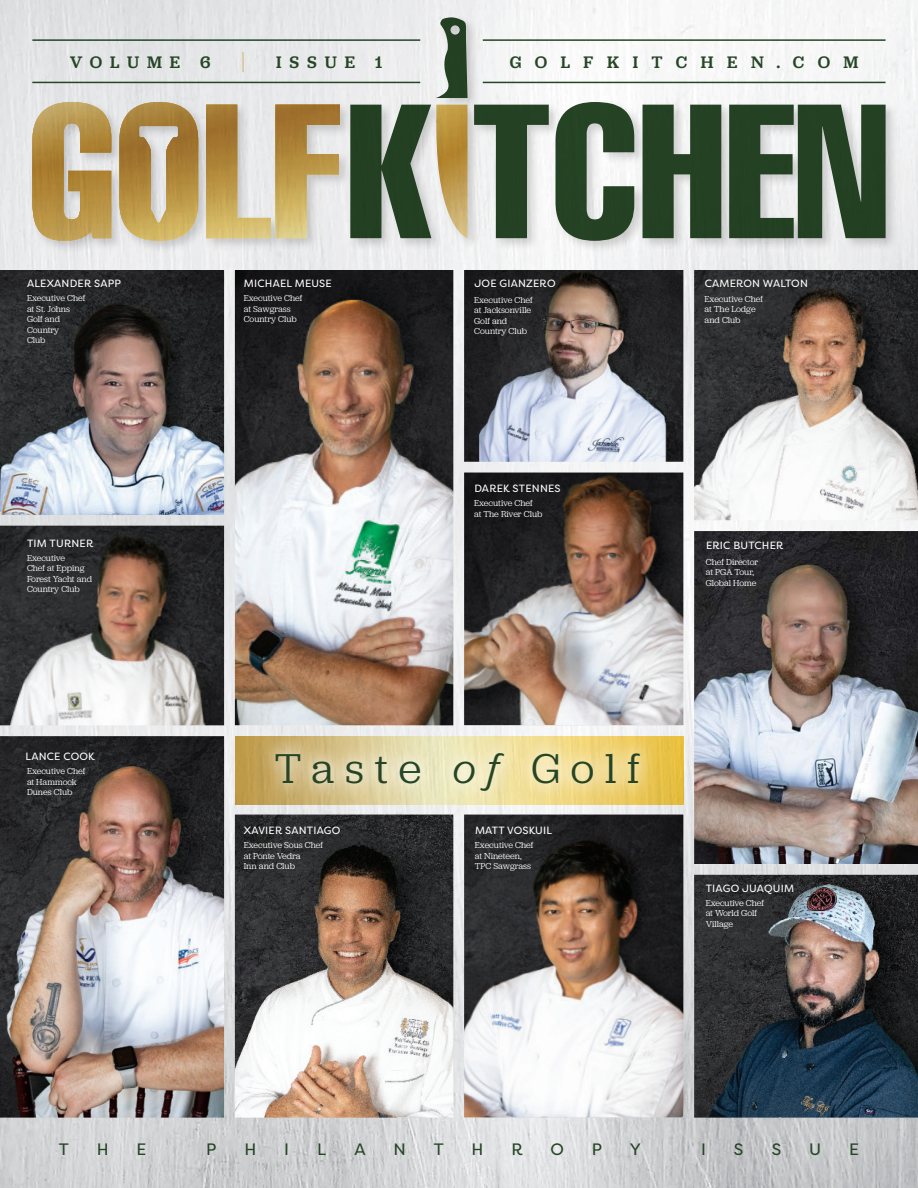
<style>
.page{position:relative;width:918px;height:1188px;background:#fff}
.page>*{position:absolute;margin:0;border:0;box-sizing:border-box;transform-origin:0 0}
.Small_subtitle{font:43.5px "Jubilat";letter-spacing:.25em;color:#254526}
.Small_subtitle-2{font:300 24.3px "Jubilat";color:#caa34d;scale:.71 1}
.Small_subtitle-3{font:500 17.4px "Jubilat";letter-spacing:.765em;color:#254526}
.Small_subtitle-4{font:16.5px "Filson Pro";color:#254526}
.Small_subtitle-5{font:10.5px "Filson Pro";letter-spacing:.02em;color:#fff}
.t1{font:9px/10.5px "Jubilat";letter-spacing:-.005em;color:#fff}
.s1{font-style:italic}
</style>
<div class="page">
<img style="left:0;top:0;width:918px;height:1188px">
<svg style="left:235px;top:736px;width:448px;height:68px;background:#d3ae46"></svg>
<div style="left:29px;top:14px;width:869px;height:240px;background:#231f20;opacity:.19"></div>
<svg style="left:350px;top:105px;width:81px;height:133px;background:#516650"></svg>
<svg style="left:474px;top:105px;width:75px;height:133px"></svg>
<svg style="left:556px;top:102px;width:78px;height:139px"></svg>
<svg style="left:643px;top:105px;width:78px;height:133px;background:#465f46"></svg>
<svg style="left:729px;top:105px;width:157px;height:133px;background:#556a54"></svg>
<svg style="left:436px;top:17px;width:32px;height:81px"></svg>
<svg style="left:271px;top:105px;width:4px;height:133px"></svg>
<img style="left:32px;top:102px;width:79px;height:139px">
<img style="left:436px;top:105px;width:32px;height:133px">
<img style="left:119px;top:102px;width:79px;height:139px">
<img style="left:206px;top:105px;width:65px;height:133px">
<img style="left:275px;top:105px;width:65px;height:133px">
<hr style="left:483px;top:39px;width:403px;height:2px;background:#254526">
<hr style="left:32px;top:39px;width:388px;height:2px;background:#254526">
<hr style="left:483px;top:82px;width:403px;height:1px;background:#254526">
<hr style="left:32px;top:82px;width:388px;height:1px;background:#254526">
<div style="left:258px;top:735px;width:400px;height:74px;background:#fff;opacity:.9"></div>
<p class="Small_subtitle-3" style="left:70px;top:51px;width:142px">VOLUME 6</p>
<p class="Small_subtitle-2" style="left:242px;top:45px;width:5px">|</p>
<p class="Small_subtitle-3" style="left:276px;top:51px;width:108px">ISSUE 1</p>
<p class="Small_subtitle-3" style="left:510px;top:51px;width:350px">GOLFKITCHEN.COM</p>
<p class="Small_subtitle-5" style="left:27px;top:276px;width:95px">ALEXANDER SAPP</p>
<p class="Small_subtitle-5" style="left:244px;top:276px;width:89px">MICHAEL MEUSE</p>
<p class="Small_subtitle-5" style="left:474px;top:276px;width:83px">JOE GIANZERO</p>
<p class="Small_subtitle-5" style="left:705px;top:276px;width:105px">CAMERON WALTON</p>
<p class="t1" style="left:27px;top:292px;width:60px">Executive Chef at St. Johns<br>Golf and<br>Country<br>Club</p>
<p class="t1" style="left:244px;top:292px;width:60px">Executive Chef at Sawgrass<br>Country Club</p>
<p class="t1" style="left:474px;top:294px;width:60px">Executive Chef at Jacksonville<br>Golf and<br>Country Club</p>
<p class="t1" style="left:705px;top:293px;width:60px">Executive Chef at The Lodge and Club</p>
<p class="Small_subtitle-5" style="left:474px;top:481px;width:88px">DAREK STENNES</p>
<p class="t1" style="left:474px;top:498px;width:70px">Executive Chef<br>at The River Club</p>
<p class="Small_subtitle-5" style="left:27px;top:536px;width:68px">TIM TURNER</p>
<p class="Small_subtitle-5" style="left:706px;top:538px;width:79px">ERIC BUTCHER</p>
<p class="t1" style="left:27px;top:552px;width:67px">Executive<br>Chef at Epping<br>Forest Yacht and<br>Country Club</p>
<p class="t1" style="left:706px;top:556px;width:54px">Chef Director at PGA Tour,<br>Global Home</p>
<p class="Small_subtitle-5" style="left:26px;top:749px;width:71px">LANCE COOK</p>
<p class="t1" style="left:27px;top:766px;width:60px">Executive Chef at Hammock<br>Dunes Club</p>
<p class="Small_subtitle" style="left:275px;top:741px;width:367px">Taste <span class="s1">of</span> Golf</p>
<p class="Small_subtitle-5" style="left:244px;top:824px;width:98px">XAVIER SANTIAGO</p>
<p class="Small_subtitle-5" style="left:475px;top:824px;width:79px">MATT VOSKUIL</p>
<p class="t1" style="left:244px;top:840px;width:81px">Executive Sous Chef at Ponte Vedra<br>Inn and Club</p>
<p class="t1" style="left:475px;top:839px;width:60px">Executive Chef</p>
<p class="t1" style="left:475px;top:850px;width:48px">at Nineteen,</p>
<p class="t1" style="left:475px;top:860px;width:58px">TPC Sawgrass</p>
<p class="Small_subtitle-5" style="left:706px;top:881px;width:90px">TIAGO JUAQUIM</p>
<p class="t1" style="left:706px;top:897px;width:60px">Executive Chef at World Golf<br>Village</p>
<p class="Small_subtitle-4" style="left:59px;top:1138px;width:11px">T</p>
<p class="Small_subtitle-4" style="left:97px;top:1138px;width:13px">H</p>
<p class="Small_subtitle-4" style="left:137px;top:1138px;width:11px">E</p>
<p class="Small_subtitle-4" style="left:206px;top:1138px;width:12px">P</p>
<p class="Small_subtitle-4" style="left:244px;top:1138px;width:13px">H</p>
<p class="Small_subtitle-4" style="left:284px;top:1138px;width:6px">I</p>
<p class="Small_subtitle-4" style="left:317px;top:1138px;width:10px">L</p>
<p class="Small_subtitle-4" style="left:354px;top:1138px;width:13px">A</p>
<p class="Small_subtitle-4" style="left:393px;top:1138px;width:14px">N</p>
<p class="Small_subtitle-4" style="left:434px;top:1138px;width:11px">T</p>
<p class="Small_subtitle-4" style="left:472px;top:1138px;width:13px">H</p>
<p class="Small_subtitle-4" style="left:511px;top:1138px;width:13px">R</p>
<p class="Small_subtitle-4" style="left:551px;top:1138px;width:15px">O</p>
<p class="Small_subtitle-4" style="left:592px;top:1138px;width:12px">P</p>
<p class="Small_subtitle-4" style="left:630px;top:1138px;width:13px">Y</p>
<p class="Small_subtitle-4" style="left:701px;top:1138px;width:6px">I</p>
<p class="Small_subtitle-4" style="left:734px;top:1138px;width:11px">S</p>
<p class="Small_subtitle-4" style="left:772px;top:1138px;width:11px">S</p>
<p class="Small_subtitle-4" style="left:809px;top:1138px;width:14px">U</p>
<p class="Small_subtitle-4" style="left:849px;top:1138px;width:11px">E</p>
</div>
